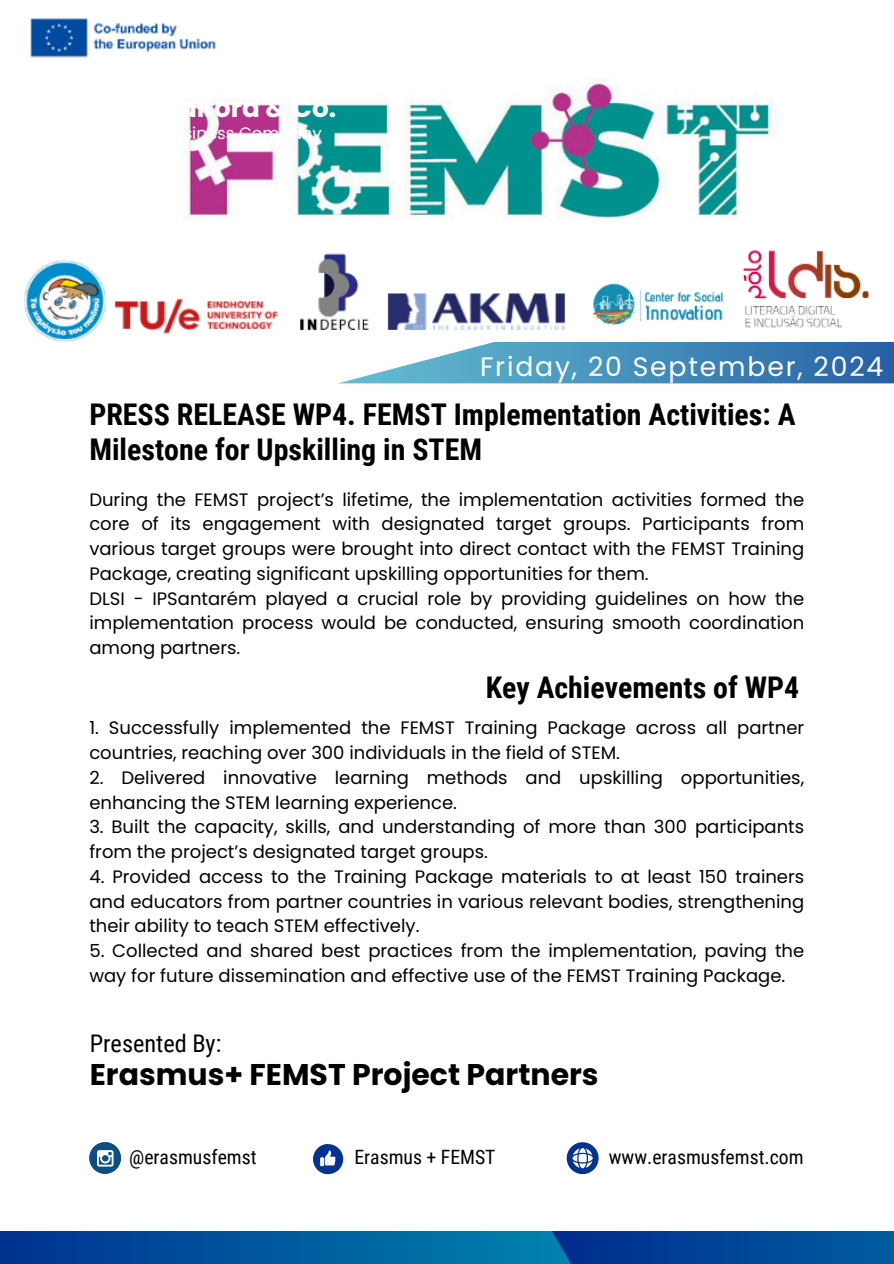
<style>
.page{position:relative;width:894px;height:1264px;background:#fff}
.page>*{position:absolute;margin:0;border:0;box-sizing:border-box;transform-origin:0 0}
.t1{font:700 30px "Poppins";color:#000}
.t2{font:700 29.85px/34.8px "Roboto Condensed";color:#000}
.t3{font:26.7px "Poppins";letter-spacing:.07em;color:#fff}
.t4{font:700 26.25px "Poppins";color:#fff}
.t5{font:24.3px "Roboto Condensed";color:#000}
.t6{font:19.65px "Roboto Condensed";color:#000}
.t7{font:18px/24.8px "Poppins";color:#000}
.t8{font:16.5px "Poppins";color:#fff}
</style>
<div class="page">
<img style="left:24px;top:17px;width:846px;height:325px">
<svg style="left:340px;top:342px;width:553px;height:41px;background:#5c9bc2"></svg>
<svg style="left:664px;top:1231px;width:229px;height:32px;background:#004b99"></svg>
<svg style="left:0;top:1231px;width:664px;height:32px;background:#00539b"></svg>
<svg style="left:89px;top:89px;width:59px;height:59px"></svg>
<svg style="left:566px;top:1142px;width:32px;height:31px"></svg>
<div style="left:313px;top:1144px;width:30px;height:30px;background:#003490;border-radius:50%"></div>
<svg style="left:313px;top:1144px;width:22px;height:30px"></svg>
<svg style="left:89px;top:1142px;width:32px;height:31px"></svg>
<h3 class="t4" style="left:163px;top:89px;width:175px">Salford &amp; Co.</h3>
<h1 class="t8" style="left:163px;top:121px;width:160px">Business Company</h1>
<p class="t3" style="left:480px;top:348px;width:404px">Friday, 20 September, 2024</p>
<h2 class="t2" style="left:89px;top:397px;width:707px">PRESS RELEASE WP4. FEMST Implementation Activities: A<br>Milestone for Upskilling in STEM</h2>
<h4 class="t7" style="left:89px;top:487px;width:716px">During the FEMST project’s lifetime, the implementation activities formed the core of its engagement with designated target groups. Participants from various target groups were brought into direct contact with the FEMST Training Package, creating significant upskilling opportunities for them.<br>DLSI - IPSantarém played a crucial role by providing guidelines on how the implementation process would be conducted, ensuring smooth coordination among partners.</h4>
<p class="t2" style="left:485px;top:670px;width:315px">Key Achievements of WP4</p>
<h1 class="t7" style="left:89px;top:715px;width:716px">1. Successfully implemented the FEMST Training Package across all partner countries, reaching over 300 individuals in the field of STEM.</h1>
<h1 class="t7" style="left:89px;top:765px;width:716px">2. Delivered innovative learning methods and upskilling opportunities, enhancing the STEM learning experience.</h1>
<h1 class="t7" style="left:89px;top:814px;width:716px">3. Built the capacity, skills, and understanding of more than 300 participants from the project’s designated target groups.</h1>
<h1 class="t7" style="left:89px;top:864px;width:716px;text-align:justify">4. Provided access to the Training Package materials to at least 150 trainers and educators from partner countries in various relevant bodies, strengthening their ability to teach STEM effectively.</h1>
<h1 class="t7" style="left:89px;top:938px;width:716px">5. Collected and shared best practices from the implementation, paving the way for future dissemination and effective use of the FEMST Training Package.</h1>
<p class="t5" style="left:90px;top:1029px;width:133px">Presented By:</p>
<p class="t1" style="left:90px;top:1053px;width:510px">Erasmus+ FEMST Project Partners</p>
<h4 class="t6" style="left:129px;top:1145px;width:129px">@erasmusfemst</h4>
<h3 class="t6" style="left:354px;top:1145px;width:142px">Erasmus + FEMST</h3>
<h1 class="t6" style="left:608px;top:1145px;width:196px">www.erasmusfemst.com</h1>
</div>
